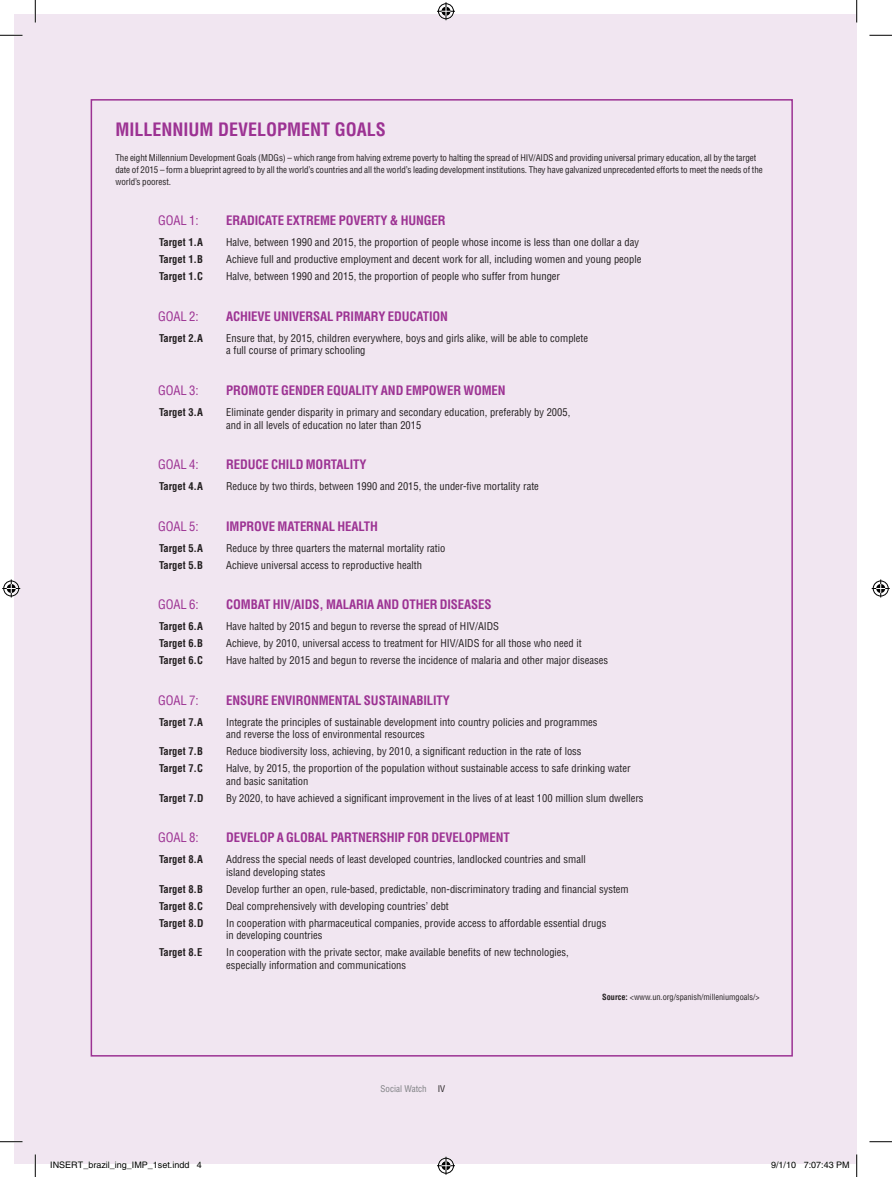
<style>
.page{position:relative;width:892px;height:1177px;background:#fff}
.page>*{position:absolute;margin:0;border:0;box-sizing:border-box;transform-origin:0 0}
.t1{font:700 condensed 18px "Helvetica";color:#9c3293}
.t2{font:700 condensed 12.75px "Helvetica";letter-spacing:-.01em;color:#9c3293}
.t3{font:condensed 12.75px "Helvetica";letter-spacing:-.01em;color:#9c3293}
.t4{font:condensed 10.5px/12.6px "Helvetica";color:#231f20}
.t5{font:700 condensed 10.5px "Helvetica";color:#231f20}
.t6{font:condensed 9px/12px "Helvetica";letter-spacing:-.01em;color:#231f20}
.t7{font:9px "Helvetica";color:#000}
.t8{font:condensed 9px "Helvetica";color:#808285}
.t9{font:condensed 8.25px "Helvetica";color:#231f20}
.s1{font-weight:700}
.s2{color:#231f20}
</style>
<div class="page">
<div style="left:14px;top:14px;width:842px;height:1148px;background:#f1e6f1"></div>
<hr style="left:0;top:34px;width:22px;height:2px;background:#fff">
<hr style="left:0;top:1140px;width:22px;height:2px;background:#fff">
<hr style="left:34px;top:0;width:2px;height:23px;background:#fff">
<hr style="left:34px;top:1154px;width:2px;height:22px;background:#fff">
<hr style="left:855px;top:0;width:2px;height:23px;background:#fff">
<hr style="left:855px;top:1154px;width:2px;height:22px;background:#fff">
<svg style="left:0;top:35px;width:22px;height:1px"></svg>
<svg style="left:869px;top:35px;width:22px;height:1px"></svg>
<svg style="left:0;top:1141px;width:22px;height:1px"></svg>
<svg style="left:869px;top:1141px;width:22px;height:1px"></svg>
<svg style="left:35px;top:0;width:1px;height:23px"></svg>
<svg style="left:35px;top:1154px;width:1px;height:22px"></svg>
<svg style="left:856px;top:0;width:1px;height:23px"></svg>
<svg style="left:856px;top:1154px;width:1px;height:22px"></svg>
<svg style="left:437px;top:2px;width:18px;height:18px"></svg>
<svg style="left:437px;top:1156px;width:18px;height:18px"></svg>
<svg style="left:2px;top:579px;width:18px;height:18px"></svg>
<svg style="left:871px;top:579px;width:18px;height:18px"></svg>
<svg style="left:51px;top:1161px;width:138px;height:3px"></svg>
<svg style="left:770px;top:1161px;width:25px;height:3px"></svg>
<svg style="left:803px;top:1161px;width:46px;height:3px"></svg>
<h1 class="t1" style="left:115px;top:118px;width:266px">Millennium Development Goals</h1>
<p class="t6" style="left:115px;top:151px;width:648px">The eight Millennium Development Goals (MDGs) – which range from halving extreme poverty to halting the spread of HIV/AIDS and providing universal primary education, all by the target date of 2015 – form a blueprint agreed to by all the world’s countries and all the world’s leading development institutions. They have galvanized unprecedented efforts to meet the needs of the world’s poorest.</p>
<p class="t3" style="left:158px;top:212px;width:42px">GOAL 1:</p>
<p class="t2" style="left:226px;top:213px;width:221px">ERADICATE EXTREME POVERTY &amp; HUNGER</p>
<p class="t5" style="left:159px;top:236px;width:45px">Target 1.A</p>
<p class="t4" style="left:226px;top:236px;width:414px">Halve, between 1990 and 2015, the proportion of people whose income is less than one dollar a day</p>
<p class="t5" style="left:159px;top:253px;width:45px">Target 1.B</p>
<p class="t4" style="left:226px;top:253px;width:416px">Achieve full and productive employment and decent work for all, including women and young people</p>
<p class="t5" style="left:159px;top:270px;width:45px">Target 1.C</p>
<p class="t4" style="left:226px;top:269px;width:335px">Halve, between 1990 and 2015, the proportion of people who suffer from hunger</p>
<p class="t3" style="left:158px;top:308px;width:42px">GOAL 2:</p>
<p class="t2" style="left:226px;top:308px;width:213px">ACHIEVE UN IVERSAL PRIMARY EDUCATION</p>
<p class="t5" style="left:159px;top:331px;width:45px">Target 2.A</p>
<p class="t4" style="left:226px;top:331px;width:363px">Ensure that, by 2015, children everywhere, boys and girls alike, will be able to complete a full course of primary schooling</p>
<p class="t3" style="left:158px;top:382px;width:60px">GOAL 3: <span class="s1">P</span></p>
<p class="t2" style="left:233px;top:382px;width:269px">ROMOTE GENDER EQUALITY AND EMPOWER WOMEN</p>
<p class="t5" style="left:159px;top:405px;width:45px">Target 3.A</p>
<p class="t4" style="left:226px;top:405px;width:345px">Eliminate gender disparity in primary and secondary education, preferably by 2005, and in all levels of education no later than 2015</p>
<p class="t3" style="left:158px;top:456px;width:42px">GOAL 4:</p>
<p class="t2" style="left:226px;top:456px;width:142px">REDUCE CHILD MORTALITY</p>
<p class="t5" style="left:159px;top:480px;width:45px">Target 4.A</p>
<p class="t4" style="left:226px;top:479px;width:314px">Reduce by two thirds, between 1990 and 2015, the under-five mortality rate</p>
<p class="t3" style="left:158px;top:518px;width:42px">GOAL 5:</p>
<p class="t2" style="left:226px;top:518px;width:153px">IMPROVE MATERNAL HEALTH</p>
<p class="t5" style="left:159px;top:541px;width:45px">Target 5.A</p>
<p class="t4" style="left:226px;top:541px;width:220px">Reduce by three quarters the maternal mortality ratio</p>
<p class="t5" style="left:159px;top:558px;width:45px">Target 5.B</p>
<p class="t4" style="left:226px;top:558px;width:197px">Achieve universal access to reproductive health</p>
<p class="t3" style="left:158px;top:596px;width:42px">GOAL 6:</p>
<p class="t2" style="left:226px;top:596px;width:267px">COMBAT HIV/AIDS, MALARIA AND OTHER DISEASES</p>
<p class="t5" style="left:159px;top:620px;width:45px">Target 6.A</p>
<p class="t4" style="left:226px;top:620px;width:274px">Have halted by 2015 and begun to reverse the spread of HIV/AIDS</p>
<p class="t5" style="left:159px;top:637px;width:45px">Target 6.B</p>
<p class="t4" style="left:226px;top:636px;width:357px">Achieve, by 2010, universal access to treatment for HIV/AIDS for all those who need it</p>
<p class="t5" style="left:159px;top:653px;width:45px">Target 6.C</p>
<p class="t4" style="left:226px;top:653px;width:383px">Have halted by 2015 and begun to reverse the incidence of malaria and other major diseases</p>
<p class="t3" style="left:158px;top:691px;width:42px">GOAL 7:</p>
<p class="t2" style="left:226px;top:692px;width:225px">ENSURE ENVIRONMENTAL SUSTAINABILITY</p>
<p class="t5" style="left:159px;top:715px;width:45px">Target 7.A</p>
<p class="t4" style="left:226px;top:715px;width:373px">Integrate the principles of sustainable development into country policies and programmes and reverse the loss of environmental resources</p>
<p class="t5" style="left:159px;top:744px;width:45px">Target 7.B</p>
<p class="t4" style="left:226px;top:744px;width:357px">Reduce biodiversity loss, achieving, by 2010, a significant reduction in the rate of loss</p>
<p class="t5" style="left:159px;top:761px;width:45px">Target 7.C</p>
<p class="t4" style="left:226px;top:761px;width:406px">Halve, by 2015, the proportion of the population without sustainable access to safe drinking water and basic sanitation</p>
<p class="t5" style="left:159px;top:791px;width:46px">Target 7.D</p>
<p class="t4" style="left:226px;top:791px;width:418px">By 2020, to have achieved a significant improvement in the lives of at least 100 million slum dwellers</p>
<p class="t3" style="left:158px;top:829px;width:42px">GOAL 8:</p>
<p class="t2" style="left:226px;top:829px;width:35px">DEVELOP</p>
<p class="t2" style="left:277px;top:829px;width:225px">A GLOBAL PARTNERSHIP FOR DEVELOPMENT</p>
<p class="t5" style="left:159px;top:852px;width:45px">Target 8.A</p>
<p class="t4" style="left:226px;top:852px;width:361px">Address the special needs of least developed countries, landlocked countries and small island developing states</p>
<p class="t5" style="left:159px;top:882px;width:45px">Target 8.B</p>
<p class="t4" style="left:226px;top:882px;width:404px">Develop further an open, rule-based, predictable, non-discriminatory trading and financial system</p>
<p class="t5" style="left:159px;top:899px;width:45px">Target 8.C</p>
<p class="t4" style="left:226px;top:899px;width:224px">Deal comprehensively with developing countries’ debt</p>
<p class="t5" style="left:159px;top:916px;width:46px">Target 8.D</p>
<p class="t4" style="left:226px;top:915px;width:381px">In cooperation with pharmaceutical companies, provide access to affordable essential drugs in developing countries</p>
<p class="t5" style="left:159px;top:945px;width:45px">Target 8.E</p>
<p class="t4" style="left:226px;top:945px;width:344px">In cooperation with the private sector, make available benefits of new technologies, especially information and communications</p>
<p class="t9" style="left:602px;top:991px;width:159px"><span class="s1">Source:</span> &lt;www.un.org/spanish/milleniumgoals/&gt;</p>
<p class="t8" style="left:380px;top:1082px;width:66px">Social Watch <span class="s2">IV</span></p>
<p class="t7" style="left:50px;top:1159px;width:153px">INSERT_brazil_ing_IMP_1set.indd 4</p>
<p class="t7" style="left:770px;top:1159px;width:80px">9/1/10 7:07:43 PM</p>
</div>
